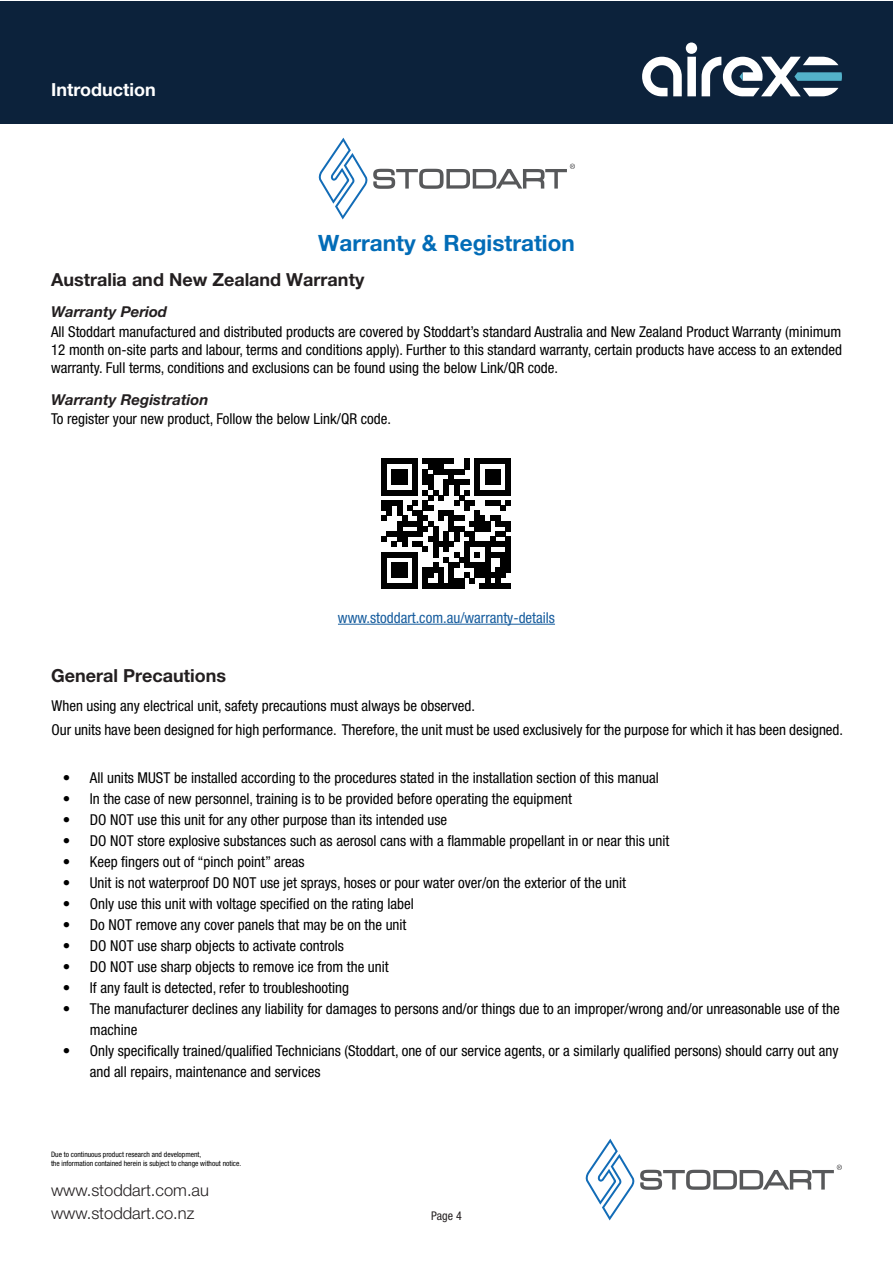
<style>
.page{position:relative;width:893px;height:1263px;background:#fff}
.page>*{position:absolute;margin:0;border:0;box-sizing:border-box;transform-origin:0 0}
.t1{font:700 22.5px "Helvetica Neue LT Pro";color:#026cb7}
.Sub_Header_-_JM{font:700 18px "Helvetica Neue LT Pro";color:#231f20}
.Header_non_content_W{font:700 18px "Helvetica Neue LT Std";color:#fff}
.t2{font:300 16.5px/22.8px "Helvetica Neue LT Pro";color:#231f20}
.t3{font:condensed 15px/21px "Helvetica Neue LT Pro";color:#000}
.t4{font:condensed 15px "Helvetica Neue LT Pro";color:#175d9e}
.Sub_Header_Info_-_JM{font:italic 700 15px "Helvetica Neue LT Pro";color:#231f20}
.t5{font:condensed 12px "Helvetica Neue LT Pro";color:#231f20}
.t6{font:condensed 7.5px/9px "Helvetica Neue LT Pro";color:#000}
</style>
<div class="page">
<svg style="left:585px;top:1139px;width:257px;height:81px"></svg>
<div style="left:1px;top:1px;width:892px;height:123px;background:#0c223b"></div>
<svg style="left:642px;top:43px;width:200px;height:53px"></svg>
<hr style="left:338px;top:624px;width:217px;height:1px;background:#175d9e">
<svg style="left:381px;top:459px;width:130px;height:129px"></svg>
<svg style="left:318px;top:138px;width:257px;height:81px"></svg>
<p class="Header_non_content_W" style="left:51px;top:79px;width:106px">Introduction</p>
<h1 class="t1" style="left:318px;top:229px;width:258px">Warranty &amp; Registration</h1>
<p class="Sub_Header_-_JM" style="left:51px;top:268px;width:315px">Australia and New Zealand Warranty</p>
<p class="Sub_Header_Info_-_JM" style="left:51px;top:302px;width:118px">Warranty Period</p>
<p class="t3" style="left:51px;top:323px;width:792px;line-height:18px;text-align:justify">All Stoddart manufactured and distributed products are covered by Stoddart’s standard Australia and New Zealand Product Warranty (minimum 12 month on-site parts and labour, terms and conditions apply). Further to this standard warranty, certain products have access to an extended warranty. Full terms, conditions and exclusions can be found using the below Link/QR code.</p>
<p class="Sub_Header_Info_-_JM" style="left:51px;top:391px;width:159px">Warranty Registration</p>
<p class="t3" style="left:51px;top:409px;width:342px">To register your new product, Follow the below Link/QR code.</p>
<p class="Sub_Header_-_JM" style="left:51px;top:664px;width:176px">General Precautions</p>
<p class="t4" style="left:338px;top:609px;width:219px">www.stoddart.com.au/warranty-details</p>
<p class="t3" style="left:52px;top:694px;width:793px;line-height:24px">When using any electrical unit, safety precautions must always be observed.<br>Our units have been designed for high performance. Therefore, the unit must be used exclusively for the purpose for which it has been designed.</p>
<p class="t3" style="left:63px;top:767px;width:597px">• All units MUST be installed according to the procedures stated in the installation section of this manual</p>
<p class="t3" style="left:63px;top:788px;width:511px">• In the case of new personnel, training is to be provided before operating the equipment</p>
<p class="t3" style="left:63px;top:809px;width:386px">• DO NOT use this unit for any other purpose than its intended use</p>
<p class="t3" style="left:63px;top:830px;width:608px">• DO NOT store explosive substances such as aerosol cans with a flammable propellant in or near this unit</p>
<p class="t3" style="left:63px;top:851px;width:243px">• Keep fingers out of “pinch point” areas</p>
<p class="t3" style="left:63px;top:872px;width:565px">• Unit is not waterproof DO NOT use jet sprays, hoses or pour water over/on the exterior of the unit</p>
<p class="t3" style="left:63px;top:893px;width:352px">• Only use this unit with voltage specified on the rating label</p>
<p class="t3" style="left:63px;top:914px;width:345px">• Do NOT remove any cover panels that may be on the unit</p>
<p class="t3" style="left:63px;top:935px;width:283px">• DO NOT use sharp objects to activate controls</p>
<p class="t3" style="left:63px;top:956px;width:327px">• DO NOT use sharp objects to remove ice from the unit</p>
<p class="t3" style="left:63px;top:977px;width:288px">• If any fault is detected, refer to troubleshooting</p>
<p class="t3" style="left:90px;top:998px;width:751px;text-indent:-27px">• The manufacturer declines any liability for damages to persons and/or things due to an improper/wrong and/or unreasonable use of the machine</p>
<p class="t3" style="left:90px;top:1040px;width:750px;text-indent:-27px">• Only specifically trained/qualified Technicians (Stoddart, one of our service agents, or a similarly qualified persons) should carry out any and all repairs, maintenance and services</p>
<p class="t6" style="left:51px;top:1150px;width:192px">Due to continuous product research and development,<br>the information contained herein is subject to change without notice.</p>
<p class="t2" style="left:51px;top:1178px;width:160px">www.stoddart.com.au www.stoddart.co.nz</p>
<p class="t5" style="left:431px;top:1209px;width:32px">Page 4</p>
</div>
